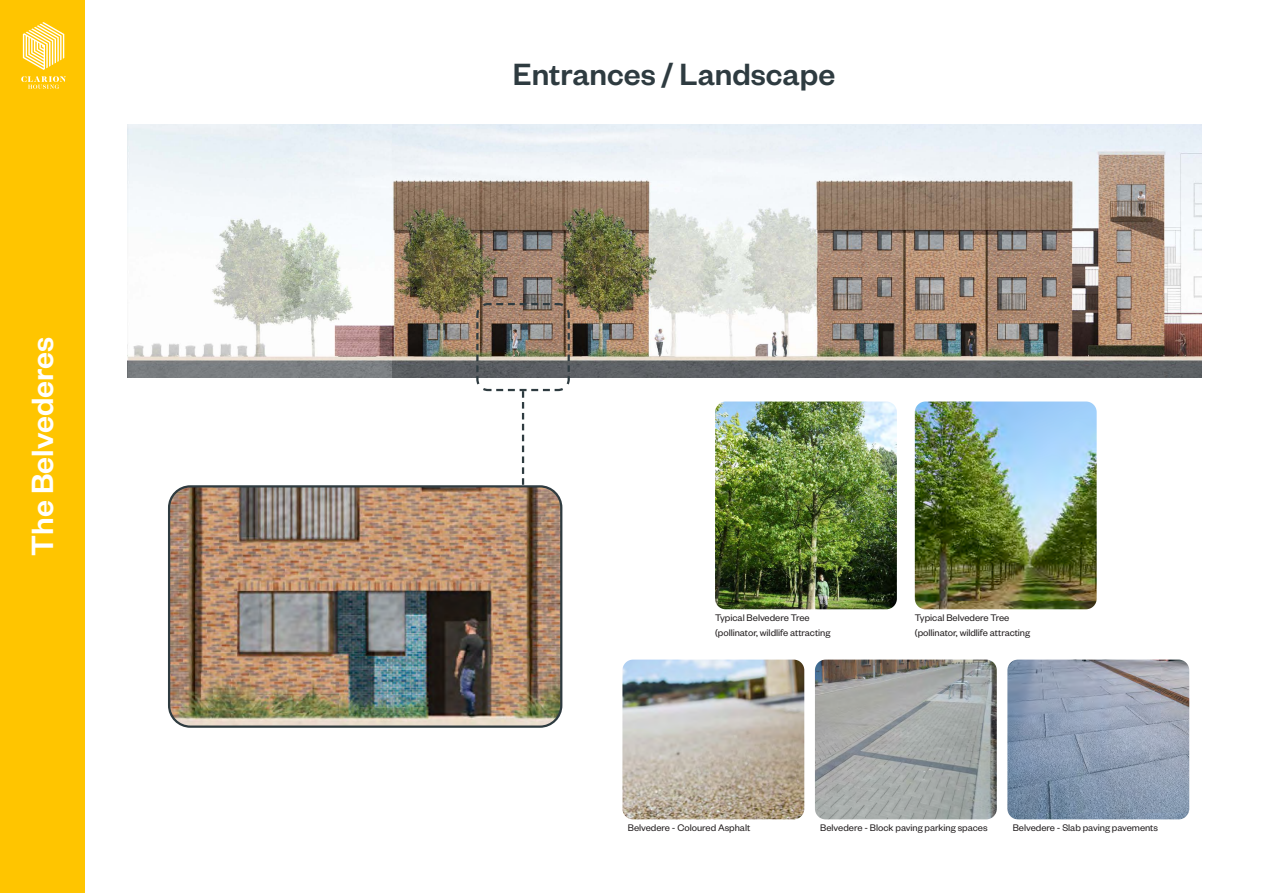
<style>
.page{position:relative;width:1263px;height:893px;background:#ffc500}
.page>*{position:absolute;margin:0;border:0;box-sizing:border-box;transform-origin:0 0}
.Section_title_Dark_G{font:500 33.75px "Founders Grotesk";color:#2e3b40}
.t1{font:500 33.75px "Founders Grotesk";color:#fff}
.Text_-_Body_-_14_16p{font:10.5px "Founders Grotesk";letter-spacing:-.005em;color:#231f20}
</style>
<div class="page">
<div style="left:85px;top:0;width:1178px;height:893px;background:#fff"></div>
<svg style="left:23px;top:22px;width:41px;height:48px"></svg>
<svg style="left:21px;top:76px;width:45px;height:13px"></svg>
<img style="left:127px;top:124px;width:1075px;height:253px">
<svg style="left:475px;top:302px;width:96px;height:226px"></svg>
<img style="left:171px;top:486px;width:390px;height:239px">
<div style="left:168px;top:485px;width:394px;height:243px;border:2px solid #2e3b40;border-radius:21px"></div>
<img style="left:815px;top:660px;width:182px;height:159px">
<img style="left:622px;top:660px;width:182px;height:159px">
<img style="left:1007px;top:660px;width:182px;height:159px">
<img style="left:715px;top:401px;width:182px;height:208px">
<img style="left:915px;top:401px;width:182px;height:208px">
<h1 class="t1" style="left:21px;top:556px;width:220px;rotate:-90deg">The Belvederes</h1>
<p class="Section_title_Dark_G" style="left:513px;top:53px;width:324px">Entrances / Landscape</p>
<p class="Text_-_Body_-_14_16p" style="left:715px;top:611px;width:96px">Typical Belvedere Tree</p>
<p class="Text_-_Body_-_14_16p" style="left:715px;top:626px;width:117px">(pollinator, wildlife attracting</p>
<p class="Text_-_Body_-_14_16p" style="left:915px;top:611px;width:96px">Typical Belvedere Tree</p>
<p class="Text_-_Body_-_14_16p" style="left:915px;top:626px;width:117px">(pollinator, wildlife attracting</p>
<p class="Text_-_Body_-_14_16p" style="left:628px;top:821px;width:124px">Belvedere - Coloured Asphalt</p>
<p class="Text_-_Body_-_14_16p" style="left:820px;top:821px;width:169px">Belvedere - Block paving parking spaces</p>
<p class="Text_-_Body_-_14_16p" style="left:1013px;top:821px;width:147px">Belvedere - Slab paving pavements</p>
</div>
